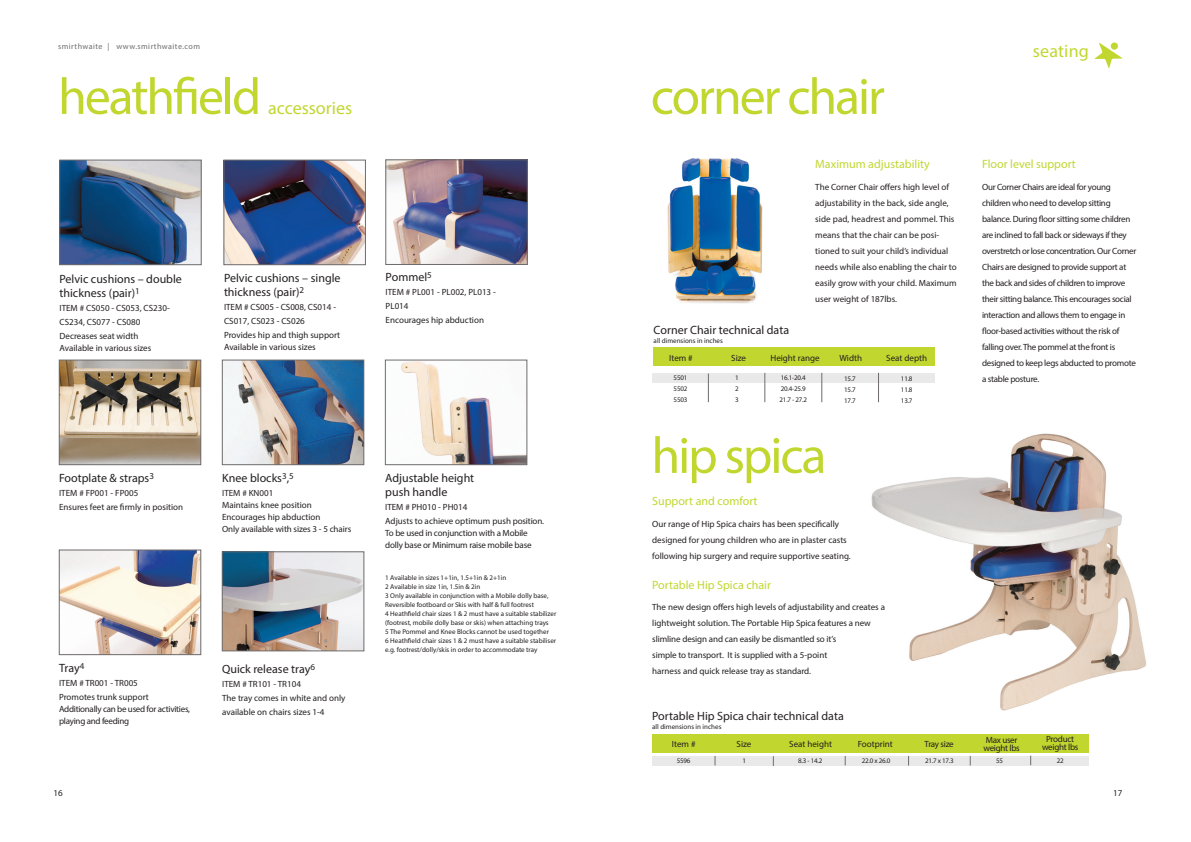
<style>
.page{position:relative;width:1191px;height:842px;background:#fff}
.page>*{position:absolute;margin:0;border:0;box-sizing:border-box;transform-origin:0 0}
.t1{font:51.8px "Myriad Pro";letter-spacing:-.04em;color:#c1d72f}
.t2{font:18px "Myriad Pro";color:#c1d72f}
.Subhead{font:12px/14px "Myriad Pro";color:#231f20}
.Subhead-2{font:12px "Myriad Pro";color:#c1d72f}
.text{font:9px/16px "Myriad Pro";letter-spacing:-.01em;color:#231f20}
.Subhead-3{font:9px/14px "Myriad Pro";color:#231f20}
.text-2{font:9px/16px "Myriad Pro";letter-spacing:-.03em;color:#231f20}
.Subhead-4{font:9px/12px "Myriad Pro";letter-spacing:-.02em;color:#231f20}
.Subhead-5{font:9px/12px "Myriad Pro";letter-spacing:-.03em;color:#231f20}
.text-3{font:9px "Myriad Pro";letter-spacing:-.035em;color:#231f20}
.t3{font:8px "Myriad Pro";letter-spacing:.06em;color:#6f6b6b}
.text-4{font:7px/9px "Myriad Pro";color:#231f20}
</style>
<div class="page">
<img style="left:61px;top:362px;width:138px;height:101px">
<div style="left:59px;top:360px;width:142px;height:105px;border:1px solid #6f6b6b"></div>
<img style="left:224px;top:362px;width:138px;height:101px">
<div style="left:222px;top:360px;width:142px;height:105px;border:1px solid #6f6b6b"></div>
<img style="left:388px;top:162px;width:137px;height:101px">
<div style="left:386px;top:160px;width:141px;height:105px;border:1px solid #6f6b6b"></div>
<img style="left:61px;top:552px;width:138px;height:101px">
<div style="left:59px;top:550px;width:142px;height:105px;border:1px solid #6f6b6b"></div>
<img style="left:401px;top:362px;width:124px;height:101px">
<div style="left:385px;top:360px;width:142px;height:105px;border:1px solid #6f6b6b"></div>
<img style="left:226px;top:162px;width:137px;height:101px">
<div style="left:224px;top:160px;width:141px;height:105px;border:1px solid #6f6b6b"></div>
<img style="left:62px;top:162px;width:137px;height:101px">
<div style="left:60px;top:160px;width:141px;height:105px;border:1px solid #6f6b6b"></div>
<svg style="left:1094px;top:43px;width:29px;height:26px"></svg>
<div style="left:1110px;top:43px;width:8px;height:7px;background:#c1d72f;border-radius:50%"></div>
<img style="left:821px;top:390px;width:326px;height:321px">
<div style="left:652px;top:734px;width:436px;height:18px;background:#c1d72f"></div>
<div style="left:652px;top:756px;width:436px;height:10px;background:#eae9e9"></div>
<img style="left:667px;top:158px;width:96px;height:146px">
<div style="left:653px;top:348px;width:282px;height:18px;background:#c1d72f"></div>
<div style="left:652px;top:373px;width:283px;height:10px;background:#eae9e9"></div>
<svg style="left:708px;top:374px;width:1px;height:28px"></svg>
<svg style="left:764px;top:373px;width:1px;height:29px"></svg>
<svg style="left:821px;top:373px;width:1px;height:29px"></svg>
<svg style="left:878px;top:373px;width:1px;height:29px"></svg>
<img style="left:224px;top:554px;width:138px;height:95px">
<div style="left:222px;top:552px;width:142px;height:99px;border:1px solid #6f6b6b"></div>
<p class="t3" style="left:58px;top:42px;width:143px">smirthwaite | www.smirthwaite.com</p>
<p class="t1" style="left:58px;top:65px;width:205px">heathfield</p>
<p class="t2" style="left:268px;top:97px;width:86px">accessories</p>
<p class="Subhead" style="left:60px;top:271px;width:124px">Pelvic cushions – double thickness (pair)<sup>1</sup></p>
<p class="Subhead-3" style="left:60px;top:300px;width:112px">ITEM # CS050 - CS053, CS230-<br>CS234, CS077 - CS080<br>Decreases seat width</p>
<p class="Subhead-3" style="left:60px;top:340px;width:93px">Available in various sizes</p>
<p class="Subhead" style="left:224px;top:271px;width:118px">Pelvic cushions – single thickness (pair)<sup>2</sup></p>
<p class="Subhead-3" style="left:224px;top:300px;width:118px">ITEM # CS005 - CS008, CS014 -<br>CS017, CS023 - CS026<br>Provides hip and thigh support</p>
<p class="Subhead-3" style="left:224px;top:340px;width:93px">Available in various sizes</p>
<p class="Subhead" style="left:386px;top:270px;width:48px">Pommel<sup>5</sup></p>
<p class="Subhead-3" style="left:386px;top:285px;width:112px">ITEM # PL001 - PL002, PL013 -<br>PL014<br>Encourages hip abduction</p>
<p class="Subhead" style="left:59px;top:471px;width:96px">Footplate &amp; straps<sup>3</sup></p>
<p class="Subhead-3" style="left:59px;top:486px;width:126px">ITEM # FP001 - FP005<br>Ensures feet are firmly in position</p>
<p class="Subhead" style="left:222px;top:471px;width:73px">Knee blocks<sup>3</sup>,<sup>5</sup></p>
<p class="Subhead-3" style="left:222px;top:487px;width:131px;line-height:12px">ITEM # KN001<br>Maintains knee position<br>Encourages hip abduction<br>Only available with sizes 3 - 5 chairs</p>
<p class="Subhead" style="left:59px;top:661px;width:27px">Tray<sup>4</sup></p>
<p class="Subhead-3" style="left:59px;top:676px;width:91px">ITEM # TR001 - TR005<br>Promotes trunk support</p>
<p class="Subhead-5" style="left:59px;top:703px;width:132px">Additionally can be used for activities, playing and feeding</p>
<p class="Subhead" style="left:222px;top:662px;width:94px">Quick release tray<sup>6</sup></p>
<p class="Subhead-3" style="left:222px;top:677px;width:125px">ITEM # TR101 - TR104<br>The tray comes in white and only available on chairs sizes 1-4</p>
<p class="Subhead" style="left:385px;top:471px;width:90px">Adjustable height push handle</p>
<p class="Subhead-3" style="left:385px;top:500px;width:160px">ITEM # PH010 - PH014<br>Adjusts to achieve optimum push position.</p>
<p class="Subhead-4" style="left:385px;top:527px;width:148px">To be used in conjunction with a Mobile dolly base or Minimum raise mobile base</p>
<p class="text-4" style="left:385px;top:573px;width:173px">1 Available in sizes 1+1in, 1.5+1in &amp; 2+1in<br>2 Available in size 1in, 1.5in &amp; 2in<br>3 Only available in conjunction with a Mobile dolly base, Reversible footboard or Skis with half &amp; full footrest<br>4 Heathfield chair sizes 1 &amp; 2 must have a suitable stabilizer (footrest, mobile dolly base or skis) when attaching trays<br>5 The Pommel and Knee Blocks cannot be used together<br>6 Heathfield chair sizes 1 &amp; 2 must have a suitable stabiliser e.g. footrest/dolly/skis in order to accommodate tray</p>
<p class="t1" style="left:651px;top:65px;width:236px">corner chair</p>
<p class="Subhead-2" style="left:815px;top:157px;width:116px">Maximum adjustability</p>
<p class="text" style="left:815px;top:179px;width:143px">The Corner Chair offers high level of adjustability in the back, side angle, side pad, headrest and pommel. This means that the chair can be posi&shy;tioned to suit your child’s individual needs while also enabling the chair to easily grow with your child. Maximum user weight of 187lbs.</p>
<p class="Subhead" style="left:653px;top:323px;width:137px">Corner Chair technical data</p>
<p class="text-4" style="left:653px;top:336px;width:71px">all dimensions in inches</p>
<p class="text" style="left:731px;top:350px;width:16px">Size</p>
<p class="text" style="left:770px;top:350px;width:51px">Height range</p>
<p class="text" style="left:839px;top:350px;width:24px">Width</p>
<p class="text" style="left:886px;top:350px;width:42px">Seat depth</p>
<p class="text-4" style="left:735px;top:373px;width:5px">1</p>
<p class="text-4" style="left:735px;top:384px;width:5px">2</p>
<p class="text-4" style="left:735px;top:395px;width:5px">3</p>
<p class="Subhead-3" style="left:669px;top:351px;width:25px">Item #</p>
<p class="text-4" style="left:673px;top:373px;width:15px">5501</p>
<p class="text-4" style="left:673px;top:384px;width:15px">5502</p>
<p class="text-4" style="left:673px;top:395px;width:15px">5503</p>
<p class="text-4" style="left:781px;top:373px;width:26px">16.1-20.4</p>
<p class="text-4" style="left:781px;top:384px;width:26px">20.4-25.9</p>
<p class="text-4" style="left:779px;top:395px;width:29px">21.7 - 27.2</p>
<p class="text-4" style="left:901px;top:374px;width:13px">11.8</p>
<p class="text-4" style="left:901px;top:385px;width:13px">11.8</p>
<p class="text-4" style="left:901px;top:396px;width:13px">13.7</p>
<p class="text-4" style="left:844px;top:374px;width:13px">15.7</p>
<p class="text-4" style="left:844px;top:385px;width:13px">15.7</p>
<p class="text-4" style="left:844px;top:396px;width:13px">17.7</p>
<p class="t1" style="left:651px;top:424px;width:176px">hip spica</p>
<p class="Subhead-2" style="left:652px;top:494px;width:107px">Support and comfort</p>
<p class="text" style="left:652px;top:516px;width:200px">Our range of Hip Spica chairs has been specifically designed for young children who are in plaster casts following hip surgery and require supportive seating.</p>
<p class="Subhead-2" style="left:652px;top:577px;width:120px">Portable Hip Spica chair</p>
<p class="text" style="left:652px;top:599px;width:234px">The new design offers high levels of adjustability and creates a lightweight solution. The Portable Hip Spica features a new slimline design and can easily be dismantled so it’s<br>simple to transport. It is supplied with a 5-point<br>harness and quick release tray as standard.</p>
<p class="Subhead" style="left:652px;top:709px;width:193px">Portable Hip Spica chair technical data</p>
<p class="text-4" style="left:652px;top:722px;width:71px">all dimensions in inches</p>
<p class="text" style="left:672px;top:736px;width:25px">Item #</p>
<p class="text" style="left:736px;top:736px;width:16px">Size</p>
<p class="text" style="left:789px;top:736px;width:44px">Seat height</p>
<p class="text" style="left:857px;top:736px;width:37px">Footprint</p>
<p class="text-3" style="left:924px;top:739px;width:31px">Tray size</p>
<p class="text-4" style="left:677px;top:756px;width:15px">5596</p>
<p class="text-4" style="left:742px;top:756px;width:5px">1</p>
<p class="text-4" style="left:798px;top:756px;width:26px">8.3 - 14.2</p>
<p class="text-4" style="left:861px;top:756px;width:30px">22.0 x 26.0</p>
<p class="text-4" style="left:925px;top:756px;width:30px">21.7 x 17.3</p>
<p class="t2" style="left:1032px;top:40px;width:58px">seating</p>
<p class="Subhead-2" style="left:982px;top:157px;width:95px">Floor level support</p>
<p class="text-2" style="left:982px;top:179px;width:156px">Our Corner Chairs are ideal for young children who need to develop sitting balance. During floor sitting some children are inclined to fall back or sideways if they overstretch or lose concentration. Our Corner Chairs are designed to provide support at the back and sides of children to improve their sitting balance. This encourages social interaction and allows them to engage in floor-based activities without the risk of falling over. The pommel at the front is designed to keep legs abducted to promote a stable posture.</p>
<p class="text" style="left:985px;top:732px;width:33px">Max user</p>
<p class="text-2" style="left:983px;top:740px;width:38px">weight lbs</p>
<p class="text-2" style="left:1046px;top:731px;width:29px">Product</p>
<p class="text-2" style="left:1042px;top:739px;width:38px">weight lbs</p>
<p class="text-4" style="left:996px;top:756px;width:8px">55</p>
<p class="text-4" style="left:1056px;top:756px;width:8px">22</p>
<p class="text" style="left:54px;top:785px;width:11px">16</p>
<p class="text" style="left:1113px;top:785px;width:11px">17</p>
</div>
